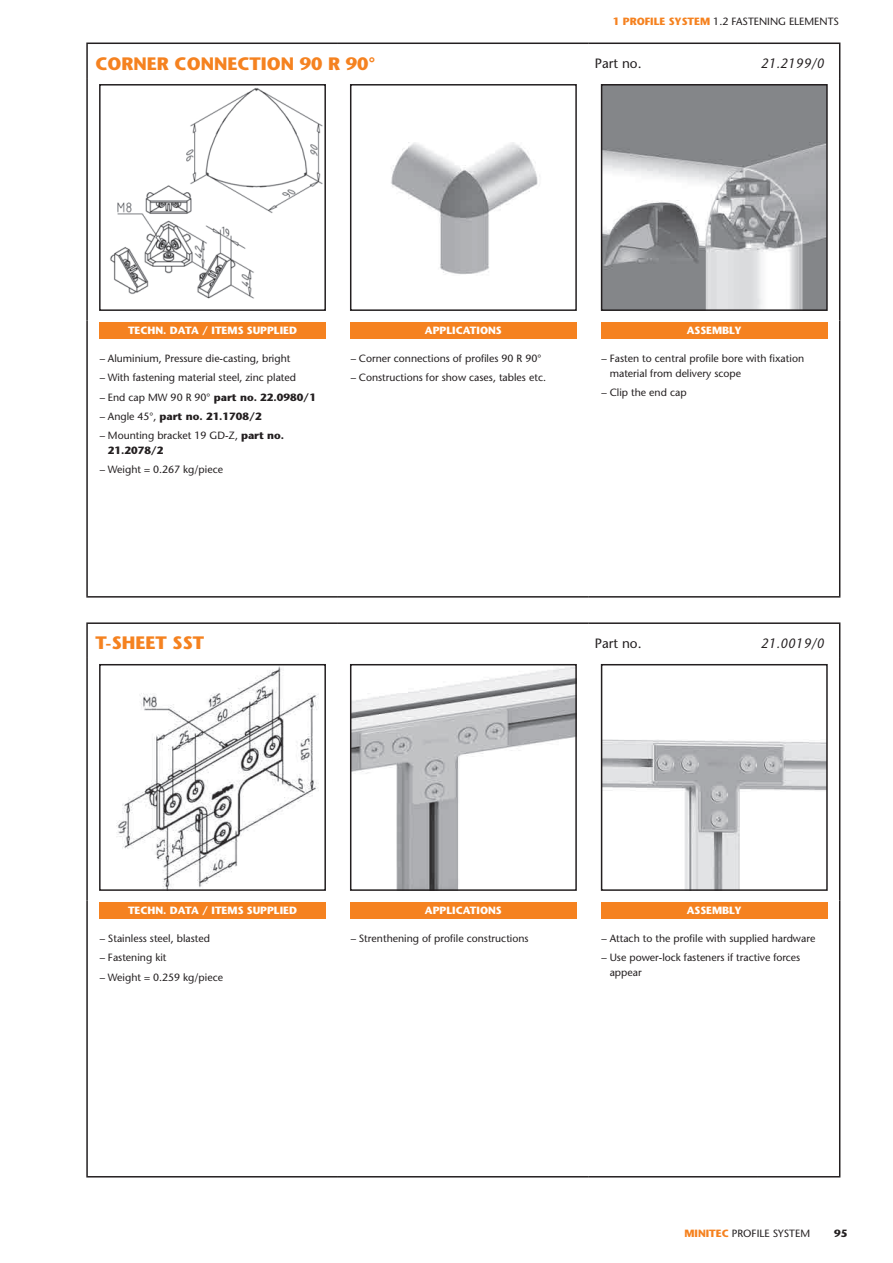
<style>
.page{position:relative;width:893px;height:1263px;background:#fff}
.page>*{position:absolute;margin:0;border:0;box-sizing:border-box;transform-origin:0 0}
.t1{font:700 18px "Stone Sans";color:#f58220}
.t2{font:italic 13.5px "Stone Sans";color:#231f20}
.t3{font:13.5px "Stone Sans";color:#231f20}
.t4{font:10.5px/19.2px "Stone Sans";color:#231f20}
.t5{font:700 10.5px "Stone Sans";color:#fff}
.t6{font:700 10.5px "Stone Sans";color:#231f20}
.s1{font-weight:700;color:#f58220}
.s2{font-weight:700}
</style>
<div class="page">
<hr style="left:86px;top:43px;width:252px;height:1px;background:#231f20">
<hr style="left:86px;top:44px;width:2px;height:34px;background:#231f20">
<hr style="left:338px;top:43px;width:251px;height:1px;background:#231f20">
<hr style="left:86px;top:78px;width:2px;height:242px;background:#231f20">
<hr style="left:839px;top:78px;width:1px;height:242px;background:#231f20">
<hr style="left:86px;top:320px;width:2px;height:276px;background:#231f20">
<hr style="left:839px;top:320px;width:1px;height:276px;background:#231f20">
<hr style="left:86px;top:596px;width:252px;height:2px;background:#231f20">
<hr style="left:338px;top:596px;width:251px;height:2px;background:#231f20">
<hr style="left:589px;top:596px;width:169px;height:2px;background:#231f20">
<hr style="left:758px;top:596px;width:82px;height:2px;background:#231f20">
<hr style="left:589px;top:43px;width:169px;height:1px;background:#231f20">
<hr style="left:758px;top:43px;width:82px;height:1px;background:#231f20">
<hr style="left:839px;top:44px;width:1px;height:34px;background:#231f20">
<img style="left:110px;top:88px;width:213px;height:211px">
<div style="left:99px;top:84px;width:227px;height:227px;border:2px solid #231f20"></div>
<img style="left:391px;top:142px;width:149px;height:132px">
<div style="left:350px;top:84px;width:227px;height:227px;border:2px solid #231f20"></div>
<img style="left:604px;top:87px;width:221px;height:221px">
<div style="left:601px;top:84px;width:227px;height:227px;border:2px solid #231f20"></div>
<div style="left:99px;top:322px;width:227px;height:17px;background:#f58220"></div>
<div style="left:350px;top:322px;width:226px;height:17px;background:#f58220"></div>
<div style="left:601px;top:322px;width:226px;height:17px;background:#f58220"></div>
<hr style="left:86px;top:622px;width:252px;height:2px;background:#231f20">
<hr style="left:86px;top:624px;width:2px;height:34px;background:#231f20">
<hr style="left:338px;top:622px;width:251px;height:2px;background:#231f20">
<hr style="left:86px;top:658px;width:2px;height:242px;background:#231f20">
<hr style="left:839px;top:658px;width:1px;height:242px;background:#231f20">
<hr style="left:86px;top:900px;width:2px;height:276px;background:#231f20">
<hr style="left:839px;top:900px;width:1px;height:276px;background:#231f20">
<hr style="left:86px;top:1176px;width:252px;height:1px;background:#231f20">
<hr style="left:338px;top:1176px;width:251px;height:1px;background:#231f20">
<hr style="left:589px;top:1176px;width:169px;height:1px;background:#231f20">
<hr style="left:758px;top:1176px;width:82px;height:1px;background:#231f20">
<hr style="left:589px;top:622px;width:169px;height:2px;background:#231f20">
<hr style="left:758px;top:622px;width:82px;height:2px;background:#231f20">
<hr style="left:839px;top:624px;width:1px;height:34px;background:#231f20">
<img style="left:116px;top:667px;width:203px;height:221px">
<div style="left:99px;top:664px;width:227px;height:227px;border:2px solid #231f20"></div>
<img style="left:353px;top:667px;width:221px;height:221px">
<div style="left:350px;top:664px;width:227px;height:227px;border:2px solid #231f20"></div>
<img style="left:604px;top:739px;width:221px;height:149px">
<div style="left:601px;top:664px;width:227px;height:227px;border:2px solid #231f20"></div>
<div style="left:99px;top:902px;width:227px;height:16px;background:#f58220"></div>
<div style="left:350px;top:902px;width:226px;height:16px;background:#f58220"></div>
<div style="left:601px;top:902px;width:226px;height:16px;background:#f58220"></div>
<p class="t4" style="left:613px;top:12px;width:228px"><span class="s1">1 PROFILE SYSTEM</span> 1.2 FASTENING ELEMENTS</p>
<h1 class="t1" style="left:96px;top:52px;width:281px">CORNER CONNECTION 90 R 90°</h1>
<p class="t3" style="left:595px;top:56px;width:48px">Part no.</p>
<p class="t2" style="left:761px;top:56px;width:65px">21.2199/0</p>
<p class="t5" style="left:128px;top:324px;width:170px">TECHN. DATA / ITEMS SUPPLIED</p>
<p class="t4" style="left:99px;top:349px;width:218px">− Aluminium, Pressure die-casting, bright<br>− With fastening material steel, zinc plated<br>− End cap MW 90 R 90° <span class="s2">part no. 22.0980/1 </span>− Angle 45°, <span class="s2">part no. 21.1708/2<br></span>− Mounting bracket 19 GD-Z, <span class="s2">part no.</span></p>
<p class="t6" style="left:108px;top:444px;width:57px">21.2078/2</p>
<p class="t4" style="left:99px;top:460px;width:125px">− Weight = 0.267 kg/piece</p>
<p class="t5" style="left:425px;top:324px;width:78px">APPLICATIONS</p>
<p class="t4" style="left:350px;top:349px;width:197px">− Corner connections of profiles 90 R 90° − Constructions for show cases, tables etc.</p>
<p class="t5" style="left:687px;top:324px;width:57px">ASSEMBLY</p>
<p class="t4" style="left:610px;top:351px;width:196px;line-height:15px;text-indent:-9px">− Fasten to central profile bore with fixation material from delivery scope</p>
<p class="t4" style="left:601px;top:383px;width:87px">− Clip the end cap</p>
<h1 class="t1" style="left:96px;top:632px;width:110px">T-SHEET SST</h1>
<p class="t3" style="left:595px;top:635px;width:48px">Part no.</p>
<p class="t2" style="left:761px;top:635px;width:65px">21.0019/0</p>
<p class="t5" style="left:128px;top:904px;width:170px">TECHN. DATA / ITEMS SUPPLIED</p>
<p class="t4" style="left:99px;top:929px;width:125px">− Stainless steel, blasted<br>− Fastening kit<br>− Weight = 0.259 kg/piece</p>
<p class="t5" style="left:425px;top:904px;width:78px">APPLICATIONS</p>
<p class="t4" style="left:350px;top:929px;width:180px">− Strenthening of profile constructions</p>
<p class="t5" style="left:687px;top:904px;width:57px">ASSEMBLY</p>
<p class="t4" style="left:601px;top:929px;width:216px">− Attach to the profile with supplied hardware − Use power-lock fasteners if tractive forces</p>
<p class="t4" style="left:610px;top:963px;width:34px">appear</p>
<p class="t4" style="left:684px;top:1223px;width:127px"><span class="s1">MINITEC</span> PROFILE SYSTEM</p>
<p class="t6" style="left:834px;top:1227px;width:15px">95</p>
</div>
